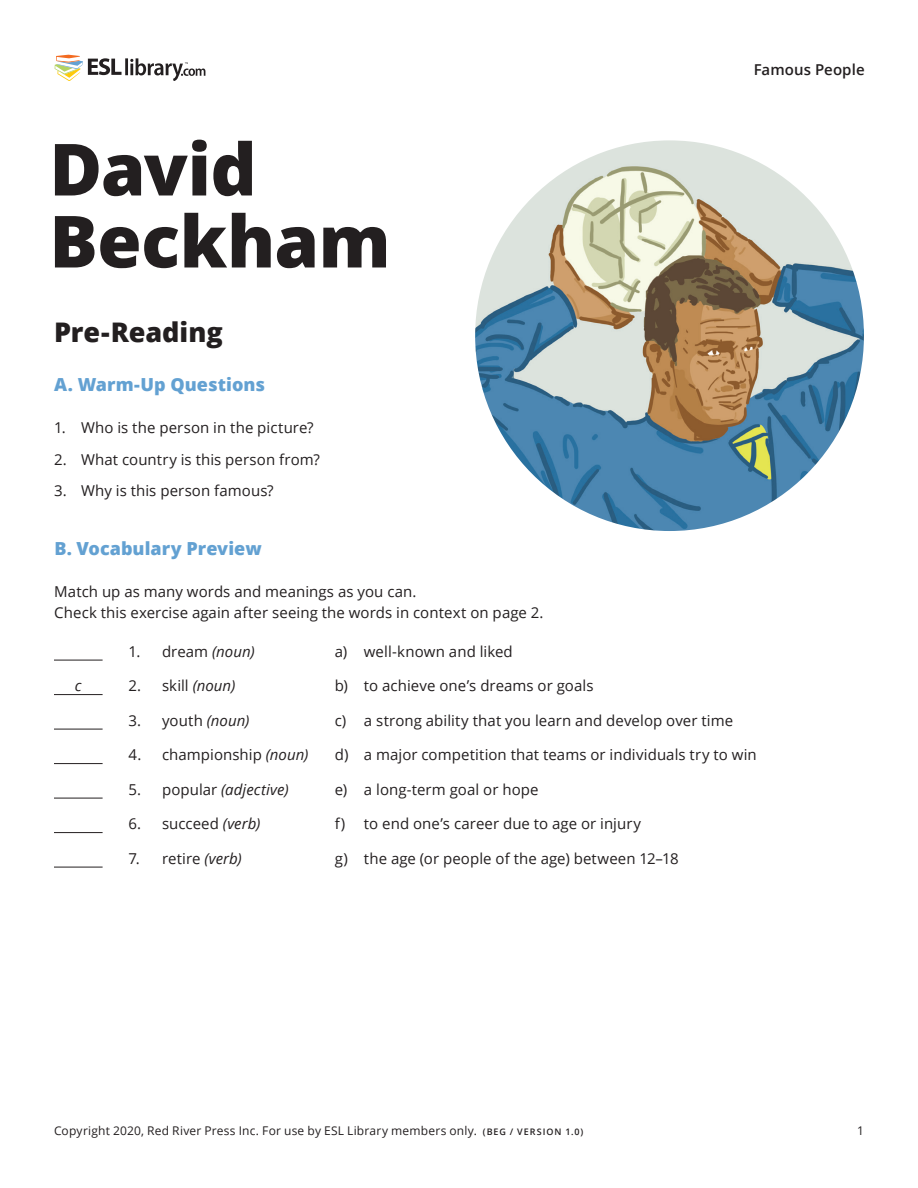
<style>
.page{position:relative;width:918px;height:1188px;background:#fff}
.page>*{position:absolute;margin:0;border:0;box-sizing:border-box;transform-origin:0 0}
.t1{font:800 72px/72px "Open Sans";letter-spacing:-.01em;color:#231f20}
.t2{font:800 27px "Open Sans";color:#231f20}
.t3{font:800 18px "Open Sans";color:#63a1d2}
.t4{font:15px/21px "Open Sans";letter-spacing:.005em;color:#231f20}
.t5{font:italic 15px "Open Sans";letter-spacing:.005em;color:#231f20}
.t6{font:600 15px "Open Sans";letter-spacing:.005em;color:#231f20}
.t7{font:12px "Open Sans";letter-spacing:.015em;color:#231f20}
.s1{font-style:normal}
.s2{font-style:italic}
.s3{font-weight:600;font-size:9px}
</style>
<div class="page">
<svg style="left:54px;top:54px;width:151px;height:27px"></svg>
<hr style="left:54px;top:660px;width:49px;height:1px;background:#231f20">
<hr style="left:54px;top:694px;width:49px;height:1px;background:#231f20">
<hr style="left:54px;top:729px;width:49px;height:1px;background:#231f20">
<hr style="left:54px;top:763px;width:49px;height:1px;background:#231f20">
<hr style="left:54px;top:798px;width:49px;height:1px;background:#231f20">
<hr style="left:54px;top:832px;width:49px;height:1px;background:#231f20">
<hr style="left:54px;top:867px;width:49px;height:1px;background:#231f20">
<img style="left:475px;top:140px;width:389px;height:391px">
<h1 class="t1" style="left:49px;top:130px;width:343px">David<br>Beckham</h1>
<h2 class="t2" style="left:54px;top:312px;width:170px">Pre-Reading</h2>
<p class="t3" style="left:54px;top:371px;width:213px">A. Warm-Up Questions</p>
<p class="t4" style="left:54px;top:417px;width:261px">1. Who is the person in the picture?</p>
<p class="t4" style="left:54px;top:448px;width:267px">2. What country is this person from?</p>
<p class="t4" style="left:54px;top:480px;width:221px">3. Why is this person famous?</p>
<p class="t6" style="left:754px;top:59px;width:112px">Famous People</p>
<p class="t3" style="left:54px;top:535px;width:209px">B. Vocabulary Preview</p>
<p class="t4" style="left:54px;top:581px;width:491px">Match up as many words and meanings as you can.<br>Check this exercise again after seeing the words in context on page 2.</p>
<p class="t4" style="left:335px;top:640px;width:14px">a)</p>
<p class="t4" style="left:335px;top:675px;width:15px">b)</p>
<p class="t4" style="left:335px;top:709px;width:13px">c)</p>
<p class="t4" style="left:335px;top:744px;width:15px">d)</p>
<p class="t4" style="left:335px;top:778px;width:14px">e)</p>
<p class="t4" style="left:335px;top:813px;width:12px">f)</p>
<p class="t4" style="left:335px;top:847px;width:15px">g)</p>
<p class="t5" style="left:162px;top:641px;width:94px"><span class="s1">dream</span> (noun)</p>
<p class="t5" style="left:162px;top:675px;width:75px"><span class="s1">skill</span> (noun)</p>
<p class="t5" style="left:162px;top:710px;width:89px"><span class="s1">youth</span> (noun)</p>
<p class="t4" style="left:162px;top:744px;width:148px">championship <span class="s2">(noun)</span></p>
<p class="t5" style="left:162px;top:779px;width:128px"><span class="s1">popular</span> (adjective)</p>
<p class="t4" style="left:162px;top:813px;width:100px">succeed <span class="s2">(verb)</span></p>
<p class="t4" style="left:162px;top:847px;width:81px">retire <span class="s2">(verb)</span></p>
<p class="t4" style="left:364px;top:640px;width:150px">well-known and liked</p>
<p class="t4" style="left:364px;top:675px;width:231px">to achieve one’s dreams or goals</p>
<p class="t4" style="left:364px;top:709px;width:371px">a strong ability that you learn and develop over time</p>
<p class="t4" style="left:364px;top:744px;width:394px">a major competition that teams or individuals try to win</p>
<p class="t4" style="left:364px;top:778px;width:176px">a long-term goal or hope</p>
<p class="t4" style="left:364px;top:813px;width:279px">to end one’s career due to age or injury</p>
<p class="t4" style="left:364px;top:847px;width:316px">the age (or people of the age) between 12–18</p>
<p class="t4" style="left:129px;top:640px;width:13px">1.</p>
<p class="t4" style="left:129px;top:675px;width:14px">2.</p>
<p class="t4" style="left:129px;top:709px;width:14px">3.</p>
<p class="t4" style="left:129px;top:744px;width:14px">4.</p>
<p class="t4" style="left:129px;top:778px;width:14px">5.</p>
<p class="t4" style="left:129px;top:813px;width:14px">6.</p>
<p class="t4" style="left:129px;top:847px;width:13px">7.</p>
<p class="t5" style="left:75px;top:675px;width:8px">c</p>
<p class="t7" style="left:54px;top:1122px;width:531px">Copyright 2020, Red River Press Inc. For use by ESL Library members only. <span class="s3">(BEG / VERSION 1.0)</span></p>
<p class="t7" style="left:857px;top:1122px;width:8px">1</p>
</div>
